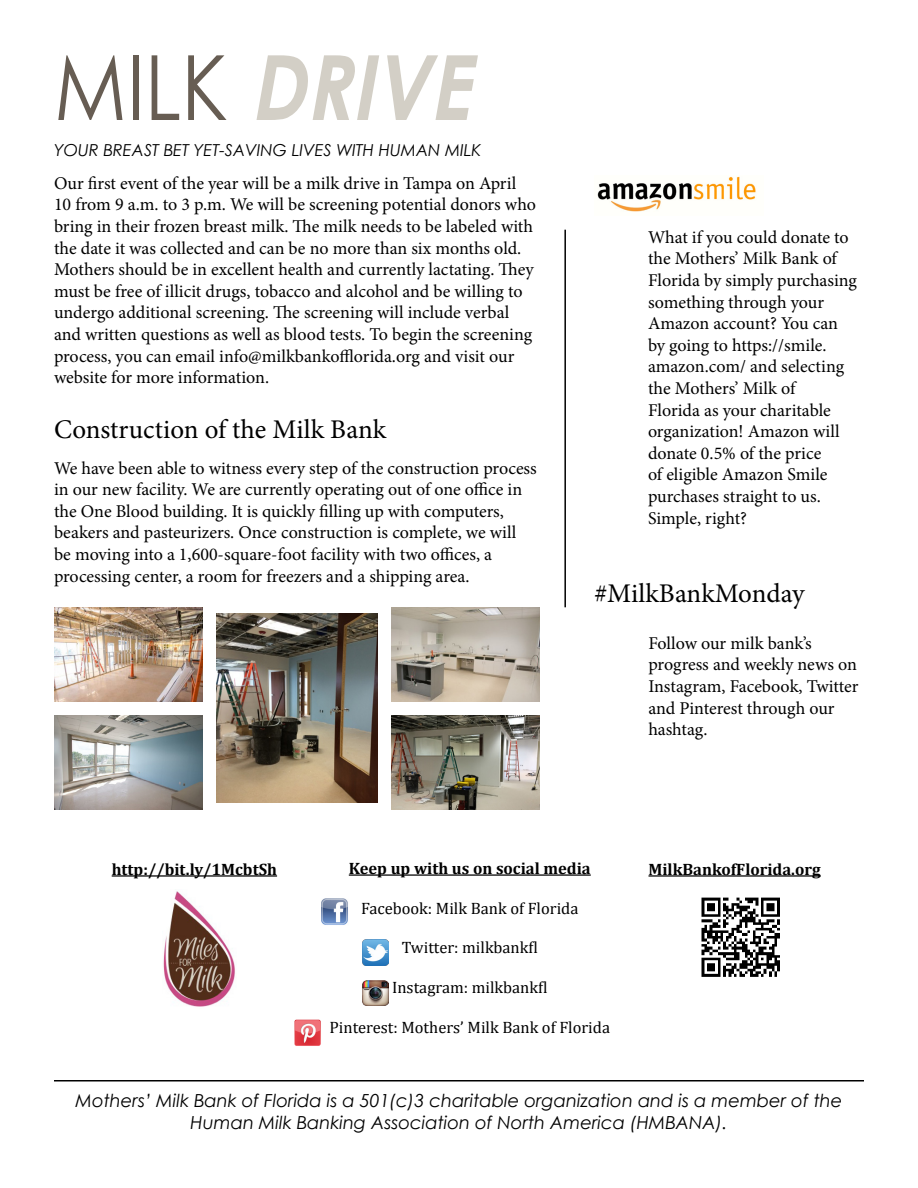
<style>
.page{position:relative;width:918px;height:1188px;background:#fff}
.page>*{position:absolute;margin:0;border:0;box-sizing:border-box;transform-origin:0 0}
.t1{font:italic 700 90px "Century Gothic";color:#d3cfc6;scale:.88 1}
.t2{font:27px "Minion Pro";color:#000}
.t3{font:18px/21.6px "Minion Pro";color:#000}
.t4{font:italic 18px/21.6px "Century Gothic";color:#000;text-align:center}
.t5{font:16.5px "Cambria";color:#000}
.t6{font:700 16.5px "Cambria";color:#000}
.t7{font:italic 16.5px "Century Gothic";color:#000}
.s1{font-weight:400;font-style:normal;color:#675d53}
</style>
<div class="page">
<hr style="left:349px;top:874px;width:242px;height:2px;background:#000">
<hr style="left:54px;top:1080px;width:810px;height:2px;background:#000">
<img style="left:597px;top:176px;width:159px;height:36px">
<img style="left:54px;top:608px;width:148px;height:94px">
<img style="left:217px;top:613px;width:161px;height:190px">
<img style="left:392px;top:607px;width:148px;height:95px">
<img style="left:54px;top:716px;width:148px;height:94px">
<img style="left:392px;top:716px;width:148px;height:94px">
<hr style="left:564px;top:230px;width:2px;height:377px;background:#000">
<img style="left:321px;top:898px;width:27px;height:27px">
<img style="left:362px;top:939px;width:26px;height:26px">
<img style="left:363px;top:980px;width:25px;height:26px">
<img style="left:294px;top:1020px;width:27px;height:26px">
<img style="left:701px;top:897px;width:79px;height:80px">
<hr style="left:649px;top:875px;width:172px;height:2px;background:#000">
<img style="left:163px;top:890px;width:72px;height:117px">
<hr style="left:112px;top:875px;width:165px;height:2px;background:#000">
<h1 class="t1" style="left:54px;top:19px;width:500px"><span class="s1">MILK</span> DRIVE</h1>
<p class="t7" style="left:54px;top:139px;width:429px">YOUR BREAST BET YET-SAVING LIVES WITH HUMAN MILK</p>
<p class="t3" style="left:54px;top:172px;width:484px">Our first event of the year will be a milk drive in Tampa on April 10 from 9 a.m. to 3 p.m. We will be screening potential donors who bring in their frozen breast milk. The milk needs to be labeled with the date it was collected and can be no more than six months old.<br>Mothers should be in excellent health and currently lactating. They must be free of illicit drugs, tobacco and alcohol and be willing to undergo additional screening. The screening will include verbal and written questions as well as blood tests. To begin the screening process, you can email info@milkbankofflorida.org and visit our website for more information.</p>
<h2 class="t2" style="left:54px;top:411px;width:334px">Construction of the Milk Bank</h2>
<p class="t3" style="left:54px;top:457px;width:484px">We have been able to witness every step of the construction process in our new facility. We are currently operating out of one office in the One Blood building. It is quickly filling up with computers, beakers and pasteurizers. Once construction is complete, we will be moving into a 1,600-square-foot facility with two offices, a processing center, a room for freezers and a shipping area.</p>
<p class="t3" style="left:648px;top:226px;width:211px">What if you could donate to the Mothers’ Milk Bank of<br>Florida by simply purchasing something through your<br>Amazon account? You can by going to https://smile. amazon.com/ and selecting the Mothers’ Milk of<br>Florida as your charitable organization! Amazon will donate 0.5% of the price<br>of eligible Amazon Smile purchases straight to us.<br>Simple, right?</p>
<h2 class="t2" style="left:594px;top:575px;width:212px">#MilkBankMonday</h2>
<p class="t3" style="left:648px;top:632px;width:212px">Follow our milk bank’s progress and weekly news on<br>Instagram, Facebook, Twitter and Pinterest through our hashtag.</p>
<p class="t6" style="left:349px;top:857px;width:243px">Keep up with us on social media</p>
<p class="t5" style="left:361px;top:898px;width:219px">Facebook: Milk Bank of Florida</p>
<p class="t5" style="left:402px;top:938px;width:138px">Twitter: milkbankfl</p>
<p class="t5" style="left:392px;top:978px;width:157px">Instagram: milkbankfl</p>
<p class="t5" style="left:330px;top:1017px;width:282px">Pinterest: Mothers’ Milk Bank of Florida</p>
<p class="t6" style="left:112px;top:858px;width:167px">http://bit.ly/1McbtSh</p>
<p class="t6" style="left:649px;top:858px;width:174px">MilkBankofFlorida.org</p>
<p class="t4" style="left:76px;top:1089px;width:769px">Mothers’ Milk Bank of Florida is a 501(c)3 charitable organization and is a member of the<br>Human Milk Banking Association of North America (HMBANA).</p>
</div>
